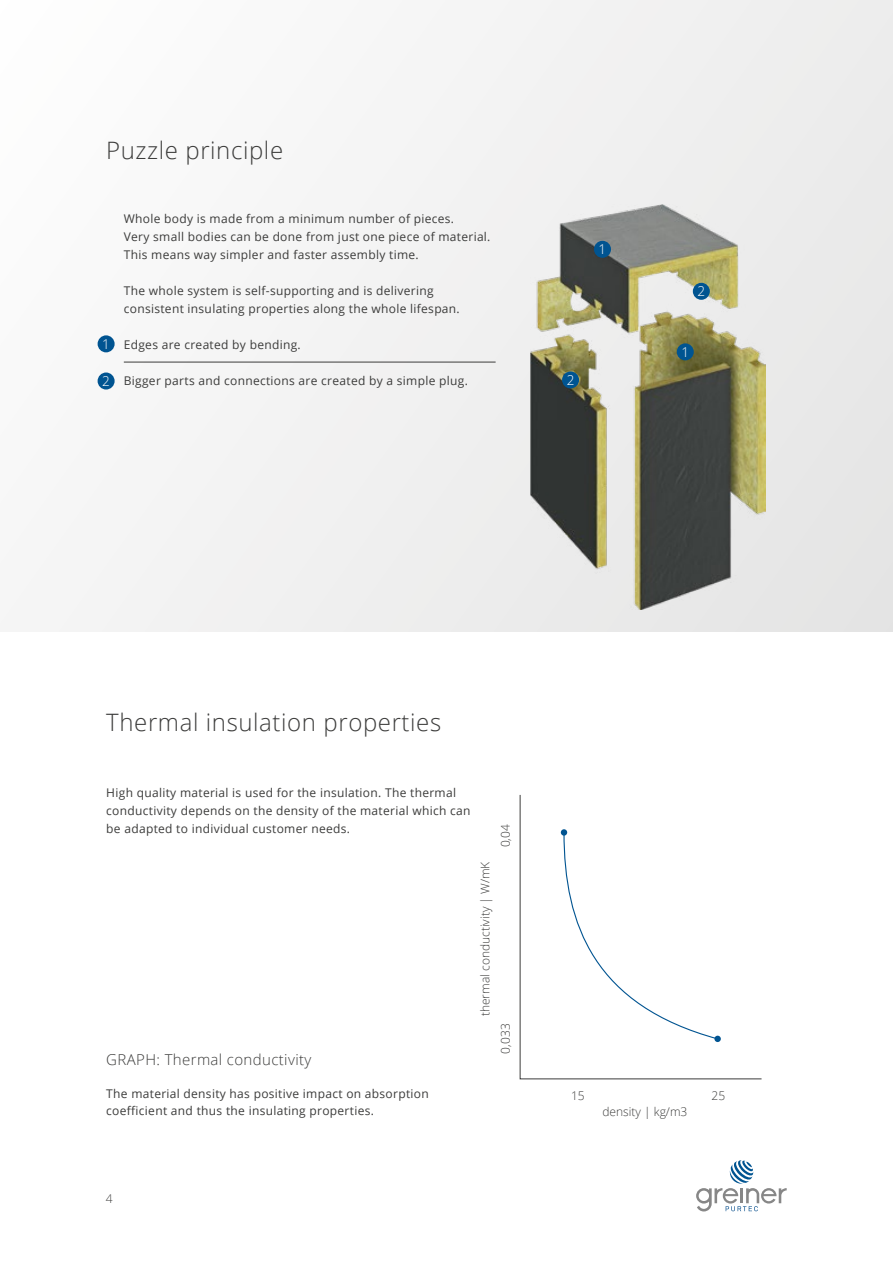
<style>
.page{position:relative;width:893px;height:1263px;background:#fff}
.page>*{position:absolute;margin:0;border:0;box-sizing:border-box;transform-origin:0 0}
.t1{font:300 24px "Open Sans";letter-spacing:.025em;color:#3c3c3b}
.t2{font:300 15px "Open Sans";letter-spacing:.025em;color:#3c3c3b}
.t3{font:300 13.5px "Open Sans";color:#fff}
.t4{font:12px/18px "Open Sans";letter-spacing:.025em;color:#3c3c3b}
.t5{font:300 12px "Open Sans";color:#3c3c3b}
</style>
<div class="page">
<div style="left:0;top:0;width:893px;height:631px;background:#f2f2f2"></div>
<svg style="left:696px;top:1160px;width:91px;height:51px"></svg>
<img style="left:530px;top:204px;width:235px;height:405px">
<div style="left:594px;top:241px;width:17px;height:17px;background:#005491;border-radius:50%"></div>
<div style="left:562px;top:371px;width:17px;height:17px;background:#005491;border-radius:50%"></div>
<div style="left:98px;top:335px;width:17px;height:17px;background:#005491;border-radius:50%"></div>
<div style="left:98px;top:372px;width:17px;height:17px;background:#005491;border-radius:50%"></div>
<hr style="left:124px;top:362px;width:372px;height:1px;background:#3c3c3b">
<svg style="left:520px;top:795px;width:242px;height:284px"></svg>
<div style="left:714px;top:1036px;width:7px;height:6px;background:#005491;border-radius:50%"></div>
<div style="left:561px;top:829px;width:6px;height:7px;background:#005491;border-radius:50%"></div>
<svg style="left:563px;top:831px;width:156px;height:209px"></svg>
<div style="left:677px;top:343px;width:17px;height:17px;background:#005491;border-radius:50%"></div>
<div style="left:693px;top:283px;width:17px;height:17px;background:#005491;border-radius:50%"></div>
<h1 class="t1" style="left:106px;top:133px;width:179px">Puzzle principle</h1>
<p class="t3" style="left:102px;top:334px;width:9px">1</p>
<p class="t3" style="left:102px;top:372px;width:9px">2</p>
<p class="t4" style="left:124px;top:209px;width:368px">Whole body is made from a minimum number of pieces.<br>Very small bodies can be done from just one piece of material.<br>This means way simpler and faster assembly time.</p>
<p class="t4" style="left:124px;top:281px;width:337px">The whole system is self-supporting and is delivering consistent insulating properties along the whole lifespan.</p>
<p class="t4" style="left:124px;top:335px;width:178px">Edges are created by bending.</p>
<p class="t4" style="left:124px;top:371px;width:346px">Bigger parts and connections are created by a simple plug.</p>
<p class="t3" style="left:599px;top:240px;width:9px">1</p>
<p class="t3" style="left:567px;top:371px;width:9px">2</p>
<p class="t3" style="left:697px;top:282px;width:9px">2</p>
<p class="t3" style="left:681px;top:343px;width:9px">1</p>
<h1 class="t1" style="left:106px;top:705px;width:336px">Thermal insulation properties</h1>
<p class="t4" style="left:106px;top:783px;width:366px">High quality material is used for the insulation. The thermal conductivity depends on the density of the material which can be adapted to individual customer needs.</p>
<p class="t2" style="left:106px;top:1049px;width:207px">GRAPH: Thermal conductivity</p>
<p class="t4" style="left:106px;top:1085px;width:324px;line-height:16.5px">The material density has positive impact on absorption coefficient and thus the insulating properties.</p>
<p class="t5" style="left:477px;top:1016px;width:156px;rotate:-90deg">thermal conductivity | W/mK</p>
<p class="t5" style="left:497px;top:847px;width:25px;rotate:-90deg">0,04</p>
<p class="t5" style="left:497px;top:1053px;width:31px;rotate:-90deg">0,033</p>
<p class="t5" style="left:106px;top:1190px;width:8px">4</p>
<p class="t5" style="left:571px;top:1087px;width:15px">15</p>
<p class="t5" style="left:602px;top:1103px;width:86px">density | kg/m3</p>
<p class="t5" style="left:711px;top:1087px;width:15px">25</p>
</div>
